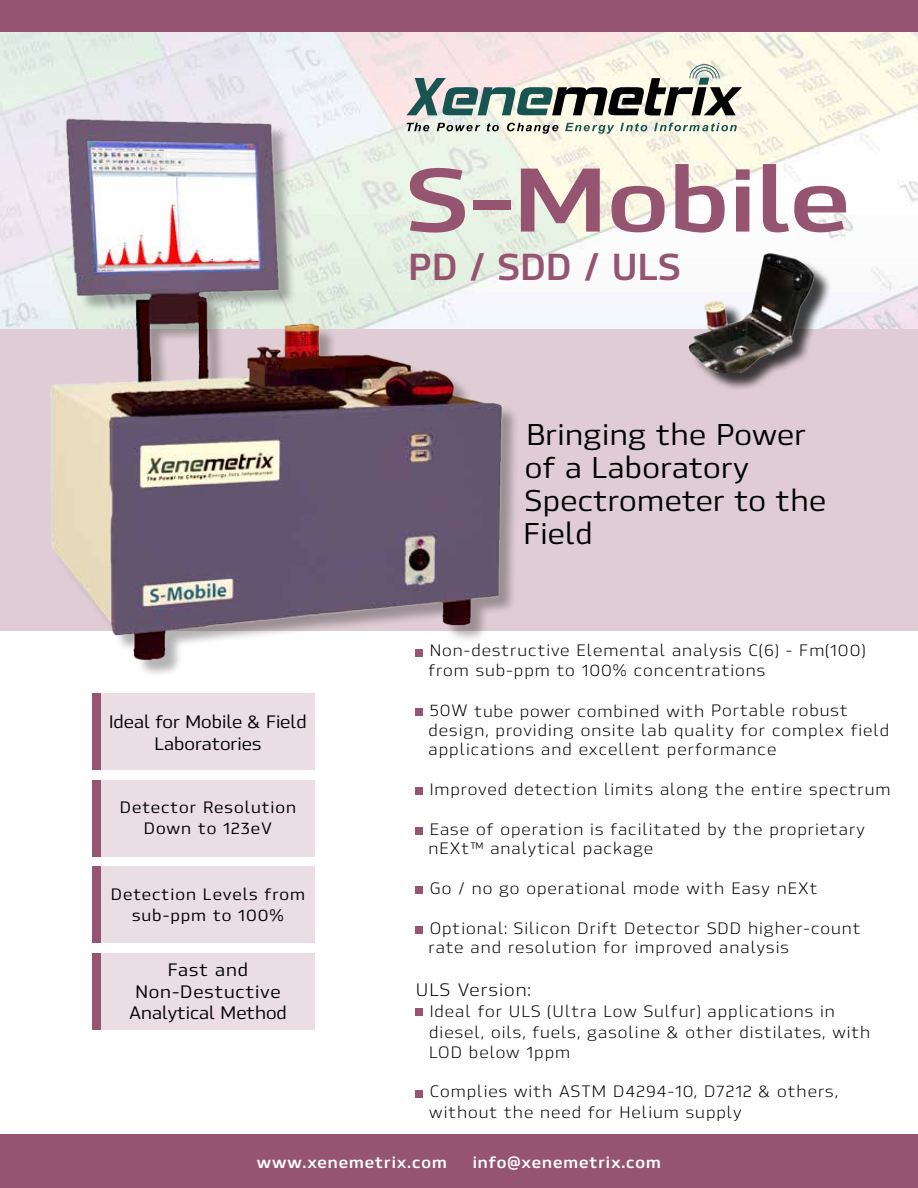
<style>
.page{position:relative;width:918px;height:1188px;background:#fff}
.page>*{position:absolute;margin:0;border:0;box-sizing:border-box;transform-origin:0 0}
.t1{font:700 90px "Hackman";color:#955571;scale:1.17 1}
.t2{font:700 37.5px "Hackman";letter-spacing:.01em;color:#955571}
.t3{font:500 30px/33px "Hackman";letter-spacing:.01em;color:#000}
.t4{font:500 18px/21.6px "Hackman";letter-spacing:.02em;color:#000;text-align:center}
.t5{font:500 18px/21.6px "Hackman";color:#000;text-align:center}
.t6{font:18px "Hackman";letter-spacing:.06em;color:#000}
.t7{font:16.5px/19.8px "Hackman";letter-spacing:.06em;color:#000}
.t8{font:500 16.5px/21px "Hackman";letter-spacing:.06em;color:#000;text-align:center}
.t9{font:700 16.5px "Hackman";letter-spacing:.06em;color:#fff}
</style>
<div class="page">
<img style="left:0;top:31px;width:918px;height:299px">
<div style="left:0;top:330px;width:918px;height:301px;background:#dfccd4"></div>
<div style="left:0;top:1134px;width:918px;height:54px;background:#955571"></div>
<div style="left:0;top:0;width:918px;height:31px;background:#955571"></div>
<svg style="left:406px;top:64px;width:336px;height:52px;background:#afb0a8"></svg>
<svg style="left:520px;top:123px;width:38px;height:11px"></svg>
<svg style="left:565px;top:123px;width:49px;height:11px"></svg>
<svg style="left:620px;top:123px;width:27px;height:8px"></svg>
<svg style="left:654px;top:123px;width:83px;height:8px"></svg>
<div style="left:54px;top:121px;width:466px;height:557px;background:#000;opacity:.3"></div>
<img style="left:32px;top:99px;width:479px;height:575px">
<div style="left:692px;top:256px;width:140px;height:136px;background:#000;opacity:.75"></div>
<img style="left:656px;top:252px;width:194px;height:121px">
<div style="left:416px;top:649px;width:7px;height:7px;background:#955571"></div>
<div style="left:416px;top:709px;width:7px;height:7px;background:#955571"></div>
<div style="left:416px;top:788px;width:7px;height:7px;background:#955571"></div>
<div style="left:416px;top:828px;width:7px;height:7px;background:#955571"></div>
<div style="left:416px;top:887px;width:7px;height:7px;background:#955571"></div>
<div style="left:416px;top:927px;width:7px;height:7px;background:#955571"></div>
<div style="left:416px;top:1009px;width:7px;height:7px;background:#955571"></div>
<div style="left:416px;top:1090px;width:7px;height:7px;background:#955571"></div>
<div style="left:92px;top:693px;width:9px;height:76px;background:#955571"></div>
<div style="left:101px;top:693px;width:214px;height:76px;background:#eadde3"></div>
<div style="left:101px;top:780px;width:214px;height:76px;background:#eadde3"></div>
<div style="left:92px;top:780px;width:9px;height:76px;background:#955571"></div>
<div style="left:101px;top:867px;width:214px;height:76px;background:#eadde3"></div>
<div style="left:92px;top:867px;width:9px;height:76px;background:#955571"></div>
<div style="left:101px;top:954px;width:214px;height:76px;background:#eadde3"></div>
<div style="left:92px;top:954px;width:9px;height:76px;background:#955571"></div>
<h1 class="t1" style="left:406px;top:132px;width:380px">S-Mobile</h1>
<h2 class="t2" style="left:408px;top:238px;width:274px">PD / SDD / ULS</h2>
<h3 class="t3" style="left:523px;top:416px;width:304px">Bringing the Power of a Laboratory<br>Spectrometer to the<br>Field</h3>
<p class="t7" style="left:429px;top:640px;width:438px">Non-destructive Elemental analysis C(6) - Fm(100) from sub-ppm to 100% concentrations</p>
<p class="t7" style="left:429px;top:701px;width:462px;line-height:18.3px">50W tube power combined with Portable robust design, providing onsite lab quality for complex field</p>
<p class="t7" style="left:429px;top:739px;width:349px">applications and excellent performance</p>
<p class="t7" style="left:430px;top:778px;width:462px">Improved detection limits along the entire spectrum</p>
<p class="t7" style="left:429px;top:818px;width:438px">Ease of operation is facilitated by the proprietary nEXt™ analytical package</p>
<p class="t7" style="left:430px;top:877px;width:389px">Go / no go operational mode with Easy nEXt</p>
<p class="t7" style="left:429px;top:917px;width:434px">Optional: Silicon Drift Detector SDD higher-count rate and resolution for improved analysis</p>
<p class="t6" style="left:416px;top:978px;width:116px">ULS Version:</p>
<p class="t7" style="left:429px;top:1000px;width:443px;line-height:20.4px">Ideal for ULS (Ultra Low Sulfur) applications in diesel, oils, fuels, gasoline &amp; other distilates, with<br>LOD below 1ppm</p>
<p class="t7" style="left:429px;top:1080px;width:410px;line-height:21px">Complies with ASTM D4294-10, D7212 &amp; others, without the need for Helium supply</p>
<p class="t9" style="left:257px;top:1149px;width:192px">www.xenemetrix.com</p>
<p class="t9" style="left:473px;top:1149px;width:190px">info@xenemetrix.com</p>
<p class="t5" style="left:109px;top:710px;width:199px">Ideal for Mobile &amp; Field<br>Laboratories</p>
<p class="t8" style="left:120px;top:796px;width:178px">Detector Resolution<br>Down to 123eV</p>
<p class="t8" style="left:111px;top:883px;width:196px">Detection Levels from sub-ppm to 100%</p>
<p class="t4" style="left:129px;top:958px;width:159px">Fast and<br>Non-Destuctive<br>Analytical Method</p>
</div>
